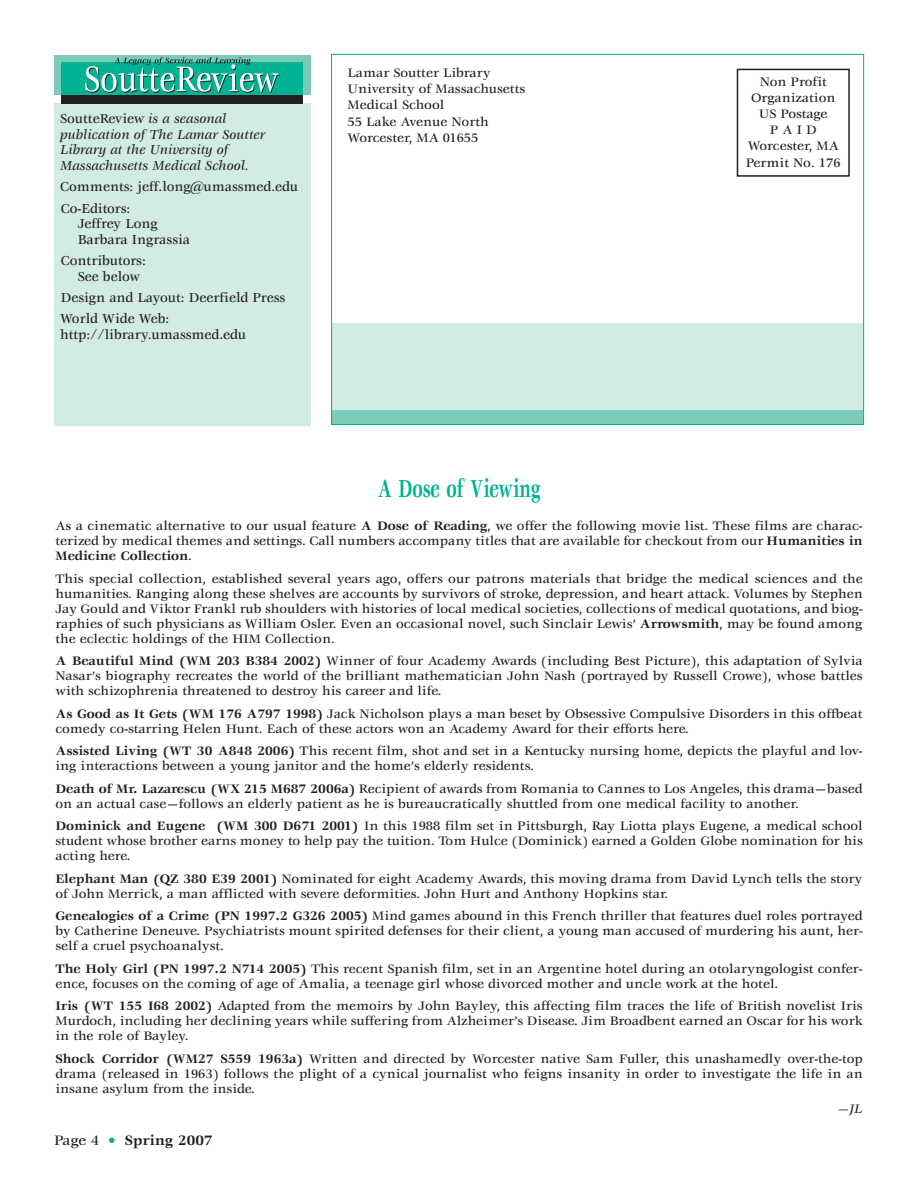
<style>
.page{position:relative;width:918px;height:1188px;background:#fff}
.page>*{position:absolute;margin:0;border:0;box-sizing:border-box;transform-origin:0 0}
.t1{font:700 27px "Veljovic";color:#00b294;scale:.65 1}
.t2{font:700 15px "Veljovic";color:#231f20}
.t3{font:500 14.25px/21.1px "Veljovic";color:#231f20;scale:.95 1}
.t4{font:italic 500 14.25px/15.8px "Veljovic";color:#231f20;scale:.95 1}
.t5{font:500 13.5px/15px "Veljovic";color:#231f20;text-align:justify}
.t6{font:italic 500 13.5px "Veljovic";color:#231f20}
.s1{font-style:normal}
.s2{font-weight:700}
.s3{font-weight:500}
.s4{font-weight:500;color:#00b294}
</style>
<div class="page">
<div style="left:331px;top:323px;width:533px;height:91px;background:#d2ebe4"></div>
<div style="left:331px;top:411px;width:533px;height:13px;background:#7ccbb9"></div>
<div style="left:737px;top:69px;width:113px;height:108px;border:2px solid #231f20"></div>
<div style="left:54px;top:85px;width:256px;height:340px;background:#d2ebe4"></div>
<div style="left:54px;top:56px;width:256px;height:39px;background:#7ccbb9"></div>
<div style="left:61px;top:63px;width:242px;height:32px;background:#00b294"></div>
<div style="left:61px;top:95px;width:242px;height:8px;background:#231f20"></div>
<svg style="left:85px;top:57px;width:195px;height:36px"></svg>
<p class="t4" style="left:60px;top:112px;width:218px"><span class="s1">SoutteReview</span> is a seasonal publication of The Lamar Soutter<br>Library at the University of<br>Massachusetts Medical School.</p>
<p class="t3" style="left:60px;top:177px;width:252px">Comments: jeff.long@umassmed.edu<br>Co-Editors:</p>
<p class="t3" style="left:78px;top:217px;width:120px;line-height:15.8px">Jeffrey Long<br>Barbara Ingrassia</p>
<p class="t3" style="left:78px;top:254px;width:73px;line-height:15.8px;text-indent:-17px">Contributors:<br>See below</p>
<p class="t3" style="left:60px;top:288px;width:239px">Design and Layout: Deerfield Press<br>World Wide Web:</p>
<p class="t3" style="left:60px;top:325px;width:197px">http://library.umassmed.edu</p>
<p class="t5" style="left:348px;top:66px;width:179px;line-height:16.2px;text-align:left">Lamar Soutter Library<br>University of Massachusetts<br>Medical School<br>55 Lake Avenue North<br>Worcester, MA 01655</p>
<p class="t5" style="left:746px;top:74px;width:96px;line-height:16.2px;text-align:center">Non Profit<br>Organization<br>US Postage<br>PAID<br>Worcester, MA<br>Permit No. 176</p>
<h1 class="t1" style="left:378px;top:478px;width:252px">A Dose of Viewing</h1>
<p class="t5" style="left:55px;top:520px;width:809px">As a cinematic alternative to our usual feature <span class="s2">A Dose of Reading</span>, we offer the following movie list. These films are charac&shy;terized by medical themes and settings. Call numbers accompany titles that are available for checkout from our <span class="s2">Humanities in Medicine Collection</span>.</p>
<p class="t5" style="left:55px;top:572px;width:809px">This special collection, established several years ago, offers our patrons materials that bridge the medical sciences and the humanities. Ranging along these shelves are accounts by survivors of stroke, depression, and heart attack. Volumes by Stephen Jay Gould and Viktor Frankl rub shoulders with histories of local medical societies, collections of medical quotations, and biog&shy;raphies of such physicians as William Osler. Even an occasional novel, such Sinclair Lewis’ <span class="s2">Arrowsmith</span>, may be found among the eclectic holdings of the HIM Collection.</p>
<p class="t5" style="left:55px;top:655px;width:809px"><span class="s2">A Beautiful Mind (WM 203 B384 2002)</span> Winner of four Academy Awards (including Best Picture), this adaptation of Sylvia Nasar’s biography recreates the world of the brilliant mathematician John Nash (portrayed by Russell Crowe), whose battles with schizophrenia threatened to destroy his career and life.</p>
<p class="t5" style="left:56px;top:707px;width:809px"><span class="s2">As Good as It Gets (WM 176 A797 1998)</span> Jack Nicholson plays a man beset by Obsessive Compulsive Disorders in this offbeat comedy co-starring Helen Hunt. Each of these actors won an Academy Award for their efforts here.</p>
<p class="t5" style="left:55px;top:745px;width:809px"><span class="s2">Assisted Living (WT 30 A848 2006)</span> This recent film, shot and set in a Kentucky nursing home, depicts the playful and lov&shy;ing interactions between a young janitor and the home’s elderly residents.</p>
<p class="t5" style="left:56px;top:782px;width:809px"><span class="s2">Death of Mr. Lazarescu (WX 215 M687 2006a)</span> Recipient of awards from Romania to Cannes to Los Angeles, this drama—based on an actual case—follows an elderly patient as he is bureaucratically shuttled from one medical facility to another.</p>
<p class="t5" style="left:55px;top:820px;width:809px"><span class="s2">Dominick and Eugene (WM 300 D671 2001)</span> In this 1988 film set in Pittsburgh, Ray Liotta plays Eugene, a medical school student whose brother earns money to help pay the tuition. Tom Hulce (Dominick) earned a Golden Globe nomination for his acting here.</p>
<p class="t5" style="left:55px;top:872px;width:809px"><span class="s2">Elephant Man (QZ 380 E39 2001)</span> Nominated for eight Academy Awards, this moving drama from David Lynch tells the story of John Merrick, a man afflicted with severe deformities. John Hurt and Anthony Hopkins star.</p>
<p class="t5" style="left:56px;top:910px;width:809px"><span class="s2">Genealogies of a Crime (PN 1997.2 G326 2005)</span> Mind games abound in this French thriller that features duel roles portrayed by Catherine Deneuve. Psychiatrists mount spirited defenses for their client, a young man accused of murdering his aunt, her&shy;self a cruel psychoanalyst.</p>
<p class="t5" style="left:56px;top:962px;width:809px"><span class="s2">The Holy Girl (PN 1997.2 N714 2005)</span> This recent Spanish film, set in an Argentine hotel during an otolaryngologist confer&shy;ence, focuses on the coming of age of Amalia, a teenage girl whose divorced mother and uncle work at the hotel.</p>
<p class="t5" style="left:56px;top:1000px;width:809px"><span class="s2">Iris (WT 155 I68 2002)</span> Adapted from the memoirs by John Bayley, this affecting film traces the life of British novelist Iris Murdoch, including her declining years while suffering from Alzheimer’s Disease. Jim Broadbent earned an Oscar for his work in the role of Bayley.</p>
<p class="t5" style="left:56px;top:1052px;width:809px"><span class="s2">Shock Corridor (WM27 S559 1963a)</span> Written and directed by Worcester native Sam Fuller, this unashamedly over-the-top drama (released in 1963) follows the plight of a cynical journalist who feigns insanity in order to investigate the life in an insane asylum from the inside.</p>
<p class="t6" style="left:837px;top:1103px;width:27px">—JL</p>
<p class="t2" style="left:54px;top:1134px;width:160px"><span class="s3">Page 4</span> <span class="s4">•</span> Spring 2007</p>
</div>
